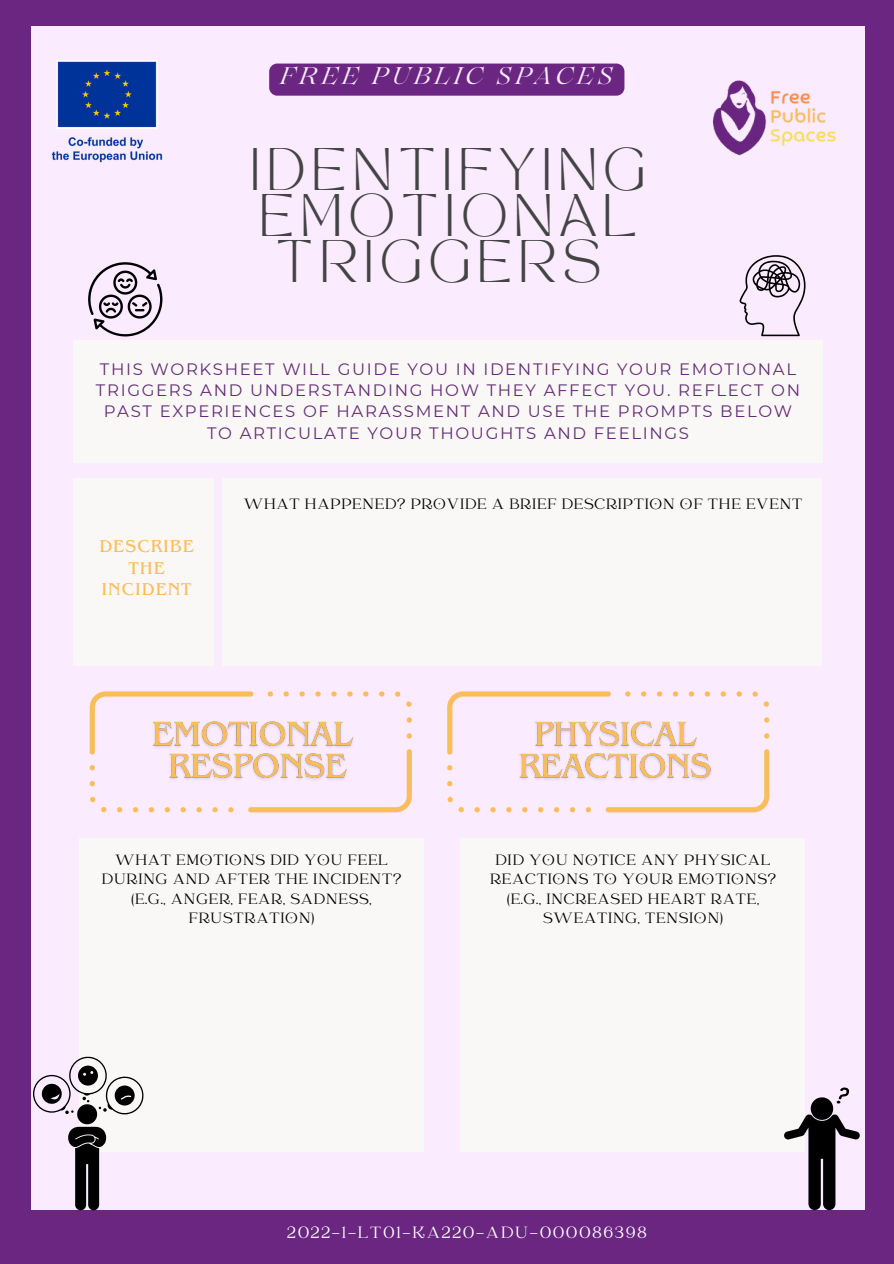
<style>
.page{position:relative;width:894px;height:1264px;background:#fff}
.page>*{position:absolute;margin:0;border:0;box-sizing:border-box;transform-origin:0 0}
.t1{font:42px/46.2px "TAN MONCHERI Regular";letter-spacing:.15em;color:#444;text-align:center}
.t2{font:italic 24px "Lovelace";letter-spacing:.15em;color:#faebff}
.t3{font:18px "Catchy Mager";letter-spacing:.1em;color:#fff}
.t4{font:18px/21.3px "Benguiat Pro ITC";letter-spacing:.05em;color:#fabd5e;text-align:center}
.t5{font:16.5px/19.2px "Catchy Mager";letter-spacing:.05em;color:#000;text-align:center}
.t6{font:16.5px/21.3px "Montserrat";letter-spacing:.1em;color:#632c75;text-align:center}
</style>
<div class="page">
<div style="left:0;top:0;width:893px;height:1263px;background:#6a2681"></div>
<div style="left:31px;top:26px;width:833px;height:1184px;background:#faebff"></div>
<div style="left:73px;top:340px;width:748px;height:123px;background:#faf8f6"></div>
<div style="left:73px;top:478px;width:140px;height:187px;background:#faf8f6"></div>
<div style="left:223px;top:478px;width:598px;height:187px;background:#faf8f6"></div>
<img style="left:51px;top:60px;width:112px;height:103px">
<img style="left:713px;top:26px;width:152px;height:182px">
<div style="left:79px;top:838px;width:344px;height:313px;background:#faf8f6"></div>
<div style="left:460px;top:838px;width:344px;height:313px;background:#faf8f6"></div>
<svg style="left:90px;top:691px;width:322px;height:121px"></svg>
<img style="left:147px;top:717px;width:216px;height:71px">
<svg style="left:447px;top:691px;width:322px;height:121px"></svg>
<img style="left:513px;top:716px;width:204px;height:72px">
<svg style="left:88px;top:262px;width:74px;height:74px"></svg>
<svg style="left:739px;top:255px;width:66px;height:81px"></svg>
<svg style="left:33px;top:1056px;width:112px;height:154px"></svg>
<svg style="left:783px;top:1087px;width:77px;height:123px"></svg>
<div style="left:269px;top:64px;width:355px;height:32px;background:#6a2681"></div>
<p class="t2" style="left:280px;top:67px;width:334px">FREE PUBLIC SPACES</p>
<h1 class="t1" style="left:250px;top:154px;width:397px">IDENTIFYING<br>EMOTIONAL<br>TRIGGERS</h1>
<p class="t6" style="left:96px;top:358px;width:705px">THIS WORKSHEET WILL GUIDE YOU IN IDENTIFYING YOUR EMOTIONAL TRIGGERS AND UNDERSTANDING HOW THEY AFFECT YOU. REFLECT ON PAST EXPERIENCES OF HARASSMENT AND USE THE PROMPTS BELOW TO ARTICULATE YOUR THOUGHTS AND FEELINGS</p>
<p class="t4" style="left:99px;top:538px;width:96px">DESCRIBE<br>THE<br>INCIDENT</p>
<p class="t5" style="left:244px;top:495px;width:559px">WHAT HAPPENED? PROVIDE A BRIEF DESCRIPTION OF THE EVENT</p>
<p class="t5" style="left:102px;top:851px;width:300px">WHAT EMOTIONS DID YOU FEEL<br>DURING AND AFTER THE INCIDENT? (E.G., ANGER, FEAR, SADNESS,<br>FRUSTRATION)</p>
<p class="t5" style="left:490px;top:851px;width:287px">DID YOU NOTICE ANY PHYSICAL<br>REACTIONS TO YOUR EMOTIONS? (E.G., INCREASED HEART RATE,<br>SWEATING, TENSION)</p>
<h3 class="t3" style="left:287px;top:1223px;width:361px">2022-1-LT01-KA220-ADU-000086398</h3>
</div>
